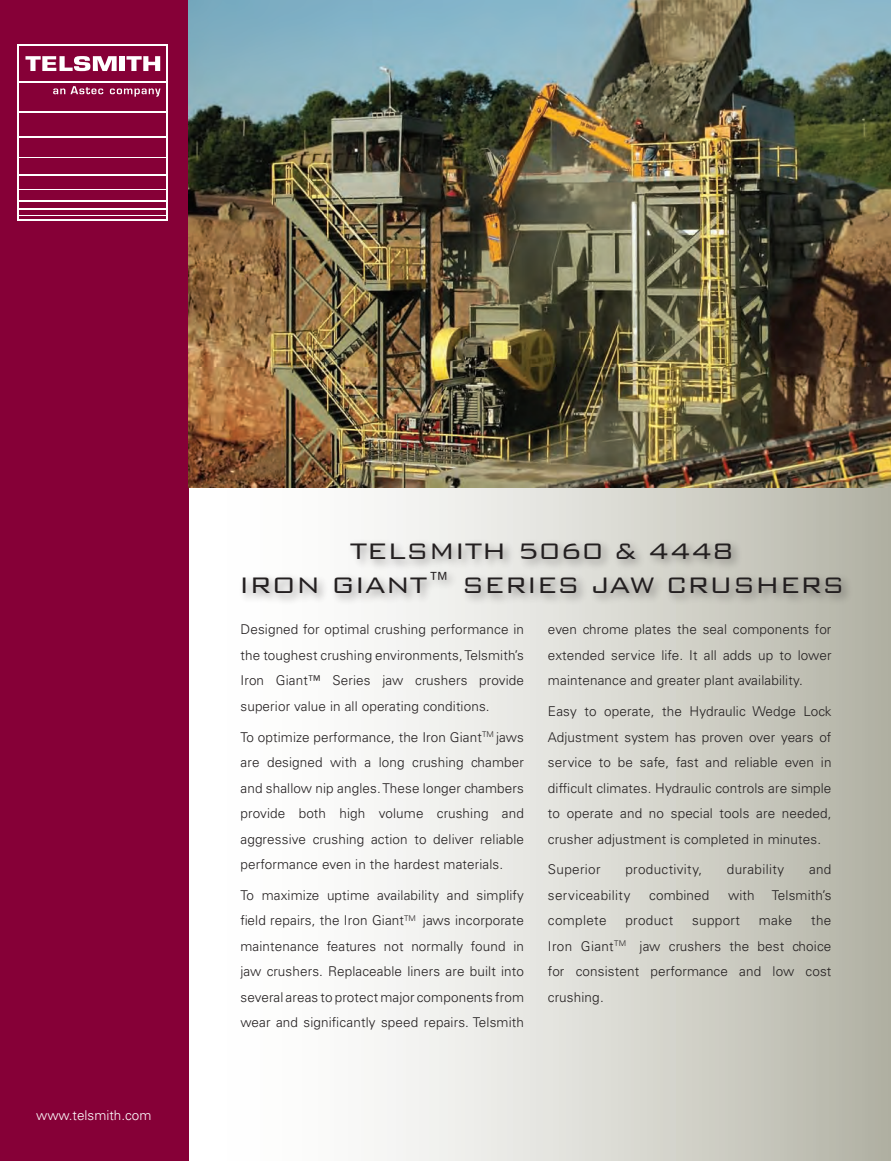
<style>
.page{position:relative;width:891px;height:1161px;background:#fff}
.page>*{position:absolute;margin:0;border:0;box-sizing:border-box;transform-origin:0 0}
.t1{font:300 30px/34.5px "Bank Gothic BT";letter-spacing:-.005em;color:#231f20;text-align:center}
.t2{font:300 13.5px/25.5px "Univers LT Std";letter-spacing:.01em;color:#231f20;text-align:justify}
.t3{font:300 13.5px "Univers LT Std";color:#fff}
</style>
<div class="page">
<div style="left:188px;top:480px;width:703px;height:681px;background:linear-gradient(to right,#fff,#b8b8ab)"></div>
<div style="left:0;top:0;width:189px;height:1161px;background:#860037"></div>
<div style="left:238px;top:537px;width:617px;height:70px;background:#231f20;opacity:.5"></div>
<svg style="left:17px;top:44px;width:151px;height:177px;fill:#fff"></svg>
<div style="left:19px;top:46px;width:147px;height:35px;background:#860037"></div>
<div style="left:19px;top:83px;width:147px;height:28px;background:#860037"></div>
<div style="left:19px;top:113px;width:147px;height:23px;background:#860037"></div>
<div style="left:19px;top:138px;width:147px;height:18px;background:#860037"></div>
<div style="left:19px;top:159px;width:147px;height:15px;background:#860037"></div>
<div style="left:19px;top:177px;width:147px;height:12px;background:#860037"></div>
<div style="left:19px;top:191px;width:147px;height:9px;background:#860037"></div>
<div style="left:19px;top:202px;width:147px;height:6px;background:#860037"></div>
<hr style="left:19px;top:210px;width:147px;height:4px;background:#860037">
<hr style="left:19px;top:217px;width:147px;height:2px;background:#860037">
<svg style="left:26px;top:56px;width:91px;height:15px"></svg>
<div style="left:120px;top:56px;width:5px;height:15px;background:#fff"></div>
<svg style="left:126px;top:56px;width:34px;height:15px"></svg>
<svg style="left:53px;top:86px;width:50px;height:8px"></svg>
<svg style="left:110px;top:89px;width:50px;height:8px"></svg>
<img style="left:188px;top:0;width:703px;height:487px">
<p class="t3" style="left:36px;top:1107px;width:117px">www.telsmith.com</p>
<h1 class="t1" style="left:239px;top:533px;width:607px">TELSMITH 5060 &amp; 4448<br>IRON GIANT™ SERIES JAW CRUSHERS</h1>
<p class="t2" style="left:240px;top:617px;width:285px">Designed for optimal crushing performance in the toughest crushing environments, Telsmith’s Iron Giant™ Series jaw crushers provide superior value in all operating conditions.</p>
<p class="t2" style="left:240px;top:724px;width:285px">To optimize performance, the Iron Giant<sup>TM</sup> jaws are designed with a long crushing chamber and shallow nip angles. These longer chambers provide both high volume crushing and aggressive crushing action to deliver reliable performance even in the hardest materials.</p>
<p class="t2" style="left:240px;top:882px;width:285px">To maximize uptime availability and simplify field repairs, the Iron Giant<sup>TM</sup> jaws incorporate maintenance features not normally found in jaw crushers. Replaceable liners are built into several areas to protect major components from wear and significantly speed repairs. Telsmith</p>
<p class="t2" style="left:548px;top:617px;width:285px">even chrome plates the seal components for extended service life. It all adds up to lower maintenance and greater plant availability.</p>
<p class="t2" style="left:548px;top:699px;width:285px">Easy to operate, the Hydraulic Wedge Lock Adjustment system has proven over years of service to be safe, fast and reliable even in difficult climates. Hydraulic controls are simple to operate and no special tools are needed, crusher adjustment is completed in minutes.</p>
<p class="t2" style="left:548px;top:857px;width:54px">Superior</p>
<p class="t2" style="left:625px;top:857px;width:78px">productivity,</p>
<p class="t2" style="left:727px;top:857px;width:59px">durability</p>
<p class="t2" style="left:809px;top:857px;width:24px">and</p>
<p class="t2" style="left:548px;top:882px;width:84px">serviceability</p>
<p class="t2" style="left:649px;top:882px;width:62px">combined</p>
<p class="t2" style="left:728px;top:882px;width:28px">with</p>
<p class="t2" style="left:772px;top:882px;width:61px">Telsmith’s</p>
<p class="t2" style="left:548px;top:908px;width:60px">complete</p>
<p class="t2" style="left:625px;top:908px;width:49px">product</p>
<p class="t2" style="left:692px;top:908px;width:49px">support</p>
<p class="t2" style="left:759px;top:908px;width:35px">make</p>
<p class="t2" style="left:548px;top:908px;width:285px;text-indent:263px">the Iron Giant<sup>TM</sup> jaw crushers the best choice for consistent performance and low cost crushing.</p>
</div>
